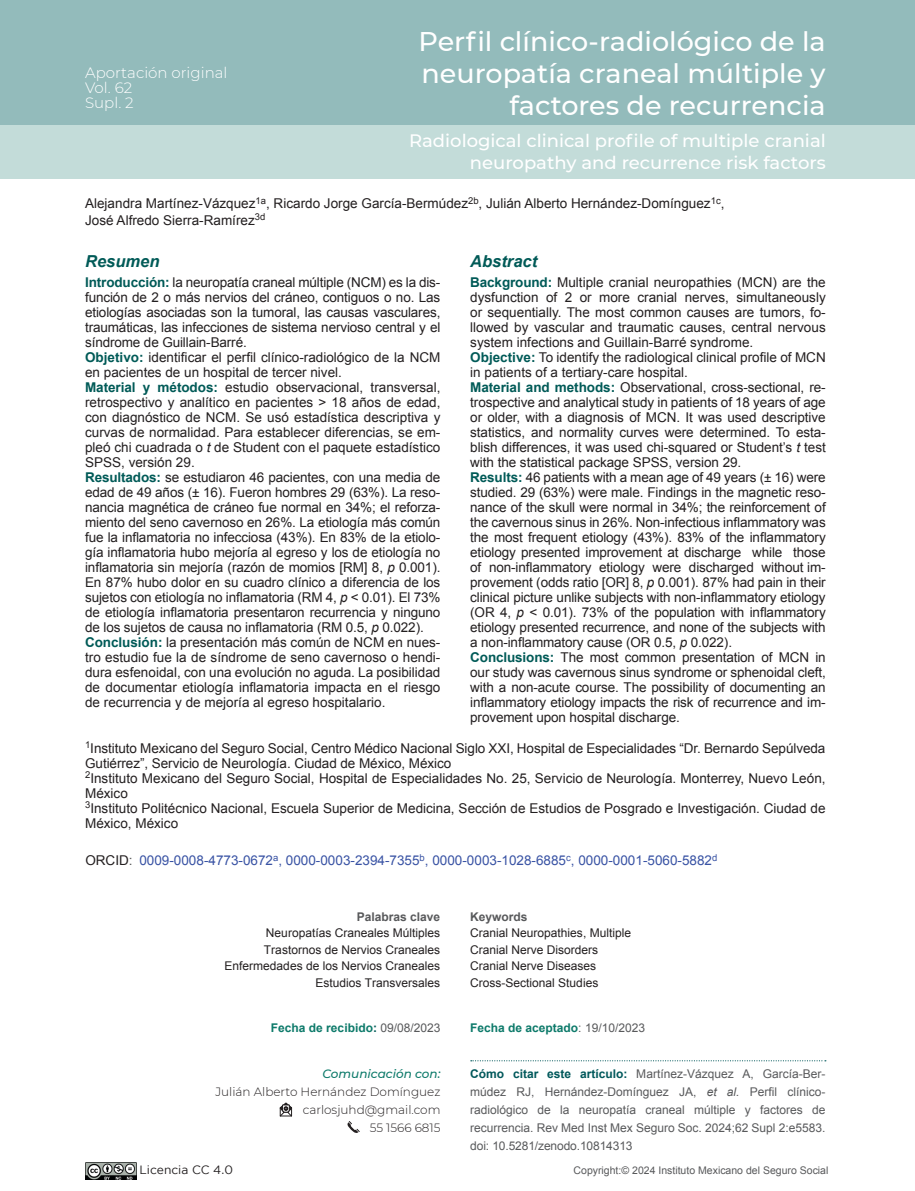
<style>
.page{position:relative;width:915px;height:1191px;background:#fff}
.page>*{position:absolute;margin:0;border:0;box-sizing:border-box;transform-origin:0 0}
.t1{font:500 27px/32.4px "Montserrat";color:#fff;text-align:right}
.t2{font:500 18px/21.6px "Montserrat";color:#fff;text-align:right}
.t3{font:italic 700 16.5px "Arial";color:#005a57}
.t4{font:300 15px/15px "Montserrat";color:#fff}
.t5{font:13.5px/15px "Arial";letter-spacing:-.005em;color:#231f20}
.t6{font:13.5px "Arial";color:#3953a4}
.t7{font:12px/18px "Arial";color:#58595b;text-align:justify}
.t8{font:12px/16.5px "Arial";color:#231f20}
.t9{font:300 12px/18px "Montserrat";color:#231f20;text-align:right}
.t10{font:700 12px "Arial";color:#0d7a6a}
.t11{font:700 12px "Arial";color:#58595b}
.t12{font:italic 500 12px "Montserrat";color:#0d7a6a}
.t13{font:12px "Gotham";color:#231f20}
.t14{font:10.5px "Arial";color:#58595b}
.s1{font-weight:700;color:#005a57}
.s2{font-style:italic}
.s3{color:#231f20}
.s4{color:#58595b}
.s5{color:#005a57}
.s6{font-weight:400;color:#58595b}
.s7{font-weight:700;color:#01585b}
</style>
<div class="page">
<div style="left:0;top:0;width:914px;height:125px;background:#93bbbb"></div>
<div style="left:0;top:125px;width:914px;height:54px;background:#c3dcd9"></div>
<svg style="left:470px;top:1060px;width:355px;height:1px"></svg>
<svg style="left:279px;top:1102px;width:13px;height:15px"></svg>
<svg style="left:347px;top:1121px;width:13px;height:12px"></svg>
<img style="left:85px;top:1162px;width:51px;height:17px">
<p class="t4" style="left:85px;top:64px;width:144px">Aportación original<br>Vol. 62<br>Supl. 2</p>
<h1 class="t1" style="left:418px;top:24px;width:408px">Perfil clínico-radiológico de la neuropatía craneal múltiple y factores de recurrencia</h1>
<h2 class="t2" style="left:409px;top:129px;width:418px">Radiological clinical profile of multiple cranial neuropathy and recurrence risk factors</h2>
<p class="t5" style="left:85px;top:195px;width:640px;line-height:16.5px">Alejandra Martínez-Vázquez<sup>1a</sup>, Ricardo Jorge García-Bermúdez<sup>2b</sup>, Julián Alberto Hernández-Domínguez<sup>1c</sup>,<br>José Alfredo Sierra-Ramírez<sup>3d</sup></p>
<p class="t3" style="left:85px;top:251px;width:76px">Resumen</p>
<p class="t3" style="left:470px;top:251px;width:68px">Abstract</p>
<p class="t5" style="left:470px;top:275px;width:357px"><span class="s1">Background:</span> Multiple cranial neuropathies (MCN) are the dysfunction of 2 or more cranial nerves, simultaneously or sequentially. The most common causes are tumors, fo&shy;llowed by vascular and traumatic causes, central nervous system infections and Guillain-Barré syndrome.<br><span class="s1">Objective:</span> To identify the radiological clinical profile of MCN in patients of a tertiary-care hospital.<br><span class="s1">Material and methods:</span> Observational, cross-sectional, re&shy;trospective and analytical study in patients of 18 years of age or older, with a diagnosis of MCN. It was used descriptive statistics, and normality curves were determined. To esta&shy;blish differences, it was used chi-squared or Student’s <span class="s2">t</span> test with the statistical package SPSS, version 29.<br><span class="s1">Results:</span> 46 patients with a mean age of 49 years (± 16) were studied. 29 (63%) were male. Findings in the magnetic reso&shy;nance of the skull were normal in 34%; the reinforcement of the cavernous sinus in 26%. Non-infectious inflammatory was the most frequent etiology (43%). 83% of the inflammatory etiology presented improvement at discharge while those of non-inflammatory etiology were discharged without im&shy;provement (odds ratio [OR] 8, <span class="s2">p</span> 0.001). 87% had pain in their clinical picture unlike subjects with non-inflammatory etiology (OR 4, <span class="s2">p</span> &lt; 0.01). 73% of the population with inflammatory etiology presented recurrence, and none of the subjects with a non-inflammatory cause (OR 0.5, <span class="s2">p</span> 0.022).<br><span class="s1">Conclusions:</span> The most common presentation of MCN in our study was cavernous sinus syndrome or sphenoidal cleft, with a non-acute course. The possibility of documenting an inflammatory etiology impacts the risk of recurrence and im&shy;provement upon hospital discharge.</p>
<p class="t5" style="left:85px;top:275px;width:357px"><span class="s1">Introducción:</span> la neuropatía craneal múltiple (NCM) es la dis&shy;función de 2 o más nervios del cráneo, contiguos o no. Las etiologías asociadas son la tumoral, las causas vasculares, traumáticas, las infecciones de sistema nervioso central y el síndrome de Guillain-Barré.<br><span class="s1">Objetivo:</span> identificar el perfil clínico-radiológico de la NCM en pacientes de un hospital de tercer nivel.<br><span class="s1">Material y métodos:</span> estudio observacional, transversal, retrospectivo y analítico en pacientes &gt; 18 años de edad, con diagnóstico de NCM. Se usó estadística descriptiva y curvas de normalidad. Para establecer diferencias, se em&shy;pleó chi cuadrada o <span class="s2">t</span> de Student con el paquete estadístico SPSS, versión 29.<br><span class="s1">Resultados:</span> se estudiaron 46 pacientes, con una media de edad de 49 años (± 16). Fueron hombres 29 (63%). La reso&shy;nancia magnética de cráneo fue normal en 34%; el reforza&shy;miento del seno cavernoso en 26%. La etiología más común fue la inflamatoria no infecciosa (43%). En 83% de la etiolo&shy;gía inflamatoria hubo mejoría al egreso y los de etiología no inflamatoria sin mejoría (razón de momios [RM] 8, <span class="s2">p</span> 0.001).<br>En 87% hubo dolor en su cuadro clínico a diferencia de los sujetos con etiología no inflamatoria (RM 4, <span class="s2">p</span> &lt; 0.01). El 73% de etiología inflamatoria presentaron recurrencia y ninguno de los sujetos de causa no inflamatoria (RM 0.5, <span class="s2">p</span> 0.022).<br><span class="s1">Conclusión:</span> la presentación más común de NCM en nues&shy;tro estudio fue la de síndrome de seno cavernoso o hendi&shy;dura esfenoidal, con una evolución no aguda. La posibilidad de documentar etiología inflamatoria impacta en el riesgo de recurrencia y de mejoría al egreso hospitalario.</p>
<p class="t5" style="left:85px;top:740px;width:741px"><sup>1</sup>Instituto Mexicano del Seguro Social, Centro Médico Nacional Siglo XXI, Hospital de Especialidades “Dr. Bernardo Sepúlveda Gutiérrez”, Servicio de Neurología. Ciudad de México, México<br><sup>2</sup>Instituto Mexicano del Seguro Social, Hospital de Especialidades No. 25, Servicio de Neurología. Monterrey, Nuevo León, México<br><sup>3</sup>Instituto Politécnico Nacional, Escuela Superior de Medicina, Sección de Estudios de Posgrado e Investigación. Ciudad de México, México</p>
<p class="t6" style="left:85px;top:851px;width:633px"><span class="s3">ORCID</span><span class="s4">:</span> 0009-0008-4773-0672<sup>a</sup>, 0000-0003-2394-7355<sup>b</sup>, 0000-0003-1028-6885<sup>c</sup>, 0000-0001-5060-5882<sup>d</sup></p>
<p class="t11" style="left:356px;top:908px;width:85px">Palabras clave</p>
<p class="t8" style="left:224px;top:924px;width:217px;text-align:right">Neuropatías Craneales Múltiples<br>Trastornos de Nervios Craneales<br>Enfermedades de los Nervios Craneales<br>Estudios Transversales</p>
<p class="t11" style="left:470px;top:908px;width:59px">Keywords</p>
<p class="t8" style="left:470px;top:924px;width:162px">Cranial Neuropathies, Multiple<br>Cranial Nerve Disorders<br>Cranial Nerve Diseases<br>Cross-Sectional Studies</p>
<p class="t10" style="left:271px;top:1019px;width:171px">Fecha de recibido<span class="s5">:</span> <span class="s6">09/08/2023</span></p>
<p class="t10" style="left:470px;top:1020px;width:176px">Fecha de aceptado<span class="s6">: 19/10/2023</span></p>
<p class="t12" style="left:322px;top:1065px;width:119px">Comunicación con:</p>
<p class="t9" style="left:215px;top:1082px;width:226px">Julián Alberto Hernández Domínguez carlosjuhd@gmail.com<br>55 1566 6815</p>
<p class="t13" style="left:139px;top:1162px;width:95px">Licencia CC 4.0</p>
<p class="t14" style="left:573px;top:1163px;width:256px">Copyright:© 2024 Instituto Mexicano del Seguro Social</p>
<p class="t7" style="left:470px;top:1064px;width:356px"><span class="s7">Cómo citar este artículo:</span> Martínez-Vázquez A, García-Ber&shy;múdez RJ, Hernández-Domínguez JA, <span class="s2">et al.</span> Perfil clínico&shy;radiológico de la neuropatía craneal múltiple y factores de recurrencia. Rev Med Inst Mex Seguro Soc. 2024;62 Supl 2:e5583. doi: 10.5281/zenodo.10814313</p>
</div>
